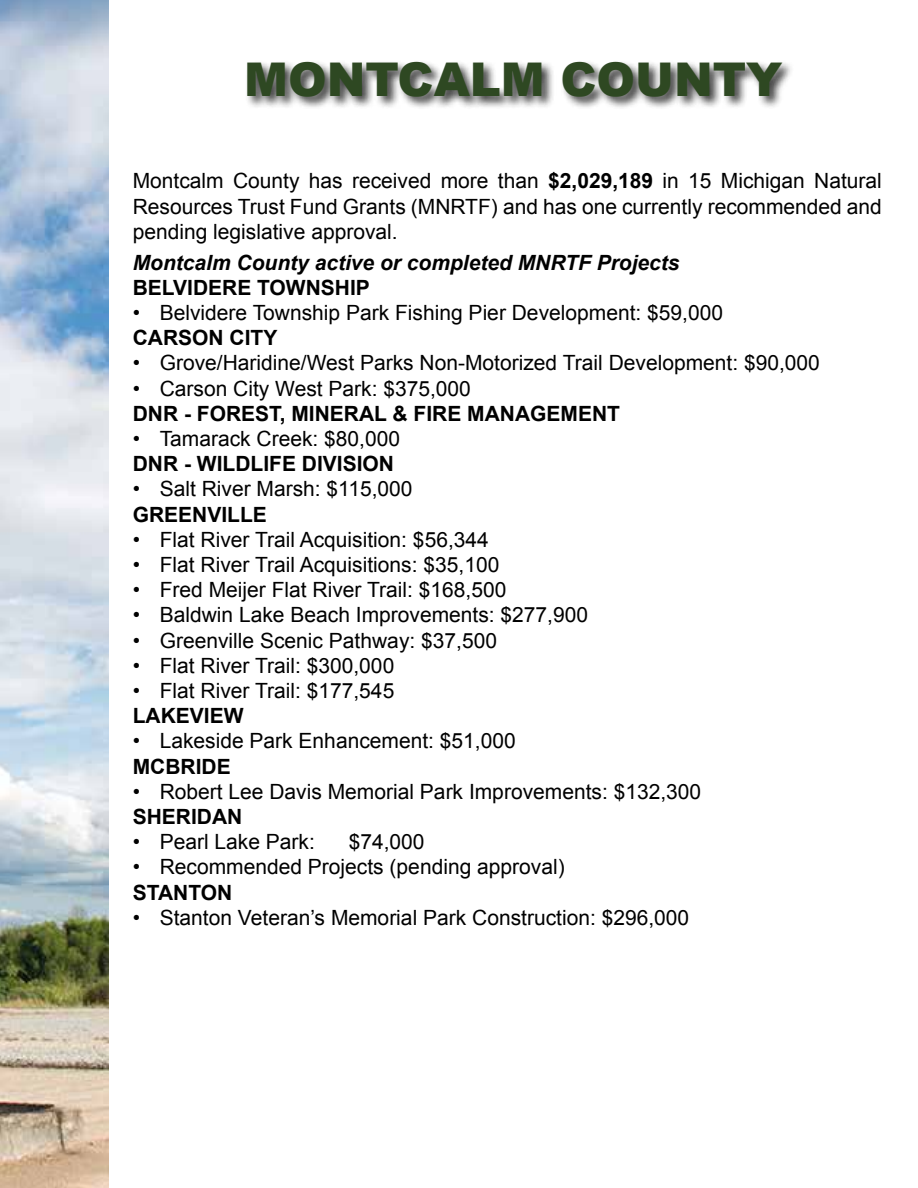
<style>
.page{position:relative;width:918px;height:1188px;background:#fff}
.page>*{position:absolute;margin:0;border:0;box-sizing:border-box;transform-origin:0 0}
.t1{font:900 46.5px "Arial";color:#2e4822}
.t2{font:21px/25.2px "Arial";color:#000;text-align:justify}
.t3{font:700 21px "Arial";color:#000}
.t4{font:italic 700 21px "Arial";color:#000}
.s1{font-weight:700}
</style>
<div class="page">
<div style="left:245px;top:60px;width:550px;height:50px;background:#000;opacity:.75"></div>
<img style="left:1px;top:0;width:108px;height:1188px">
<h1 class="t1" style="left:244px;top:46px;width:540px">MONTCALM COUNTY</h1>
<p class="t2" style="left:133px;top:169px;width:751px">Montcalm County has received more than <span class="s1">$2,029,189</span> in 15 Michigan Natural Resources Trust Fund Grants (MNRTF) and has one currently recommended and pending legislative approval.</p>
<p class="t4" style="left:133px;top:248px;width:548px">Montcalm County active or completed MNRTF Projects</p>
<p class="t3" style="left:133px;top:274px;width:239px">BELVIDERE TOWNSHIP</p>
<p class="t2" style="left:133px;top:300px;width:592px">• Belvidere Township Park Fishing Pier Development: $59,000</p>
<p class="t3" style="left:133px;top:324px;width:146px">CARSON CITY</p>
<p class="t2" style="left:133px;top:351px;width:689px">• Grove/Haridine/West Parks Non-Motorized Trail Development: $90,000</p>
<p class="t2" style="left:133px;top:376px;width:340px">• Carson City West Park: $375,000</p>
<p class="t3" style="left:133px;top:400px;width:489px">DNR - FOREST, MINERAL &amp; FIRE MANAGEMENT</p>
<p class="t2" style="left:133px;top:426px;width:269px">• Tamarack Creek: $80,000</p>
<p class="t3" style="left:133px;top:450px;width:263px">DNR - WILDLIFE DIVISION</p>
<p class="t2" style="left:133px;top:477px;width:281px">• Salt River Marsh: $115,000</p>
<p class="t3" style="left:133px;top:500px;width:136px">GREENVILLE</p>
<p class="t2" style="left:133px;top:527px;width:358px">• Flat River Trail Acquisition: $56,344</p>
<p class="t2" style="left:133px;top:552px;width:368px">• Flat River Trail Acquisitions: $35,100</p>
<p class="t2" style="left:133px;top:578px;width:375px">• Fred Meijer Flat River Trail: $168,500</p>
<p class="t2" style="left:133px;top:603px;width:457px">• Baldwin Lake Beach Improvements: $277,900</p>
<p class="t2" style="left:133px;top:628px;width:366px">• Greenville Scenic Pathway: $37,500</p>
<p class="t2" style="left:133px;top:653px;width:263px">• Flat River Trail: $300,000</p>
<p class="t2" style="left:133px;top:678px;width:263px">• Flat River Trail: $177,545</p>
<p class="t3" style="left:133px;top:702px;width:112px">LAKEVIEW</p>
<p class="t2" style="left:133px;top:729px;width:385px">• Lakeside Park Enhancement: $51,000</p>
<p class="t3" style="left:133px;top:752px;width:99px">MCBRIDE</p>
<p class="t2" style="left:133px;top:779px;width:570px">• Robert Lee Davis Memorial Park Improvements: $132,300</p>
<p class="t3" style="left:133px;top:803px;width:111px">SHERIDAN</p>
<p class="t2" style="left:133px;top:830px;width:184px">• Pearl Lake Park:</p>
<p class="t2" style="left:349px;top:830px;width:77px">$74,000</p>
<p class="t2" style="left:133px;top:855px;width:433px">• Recommended Projects (pending approval)</p>
<p class="t3" style="left:133px;top:878px;width:101px">STANTON</p>
<p class="t2" style="left:133px;top:905px;width:558px">• Stanton Veteran’s Memorial Park Construction: $296,000</p>
</div>
